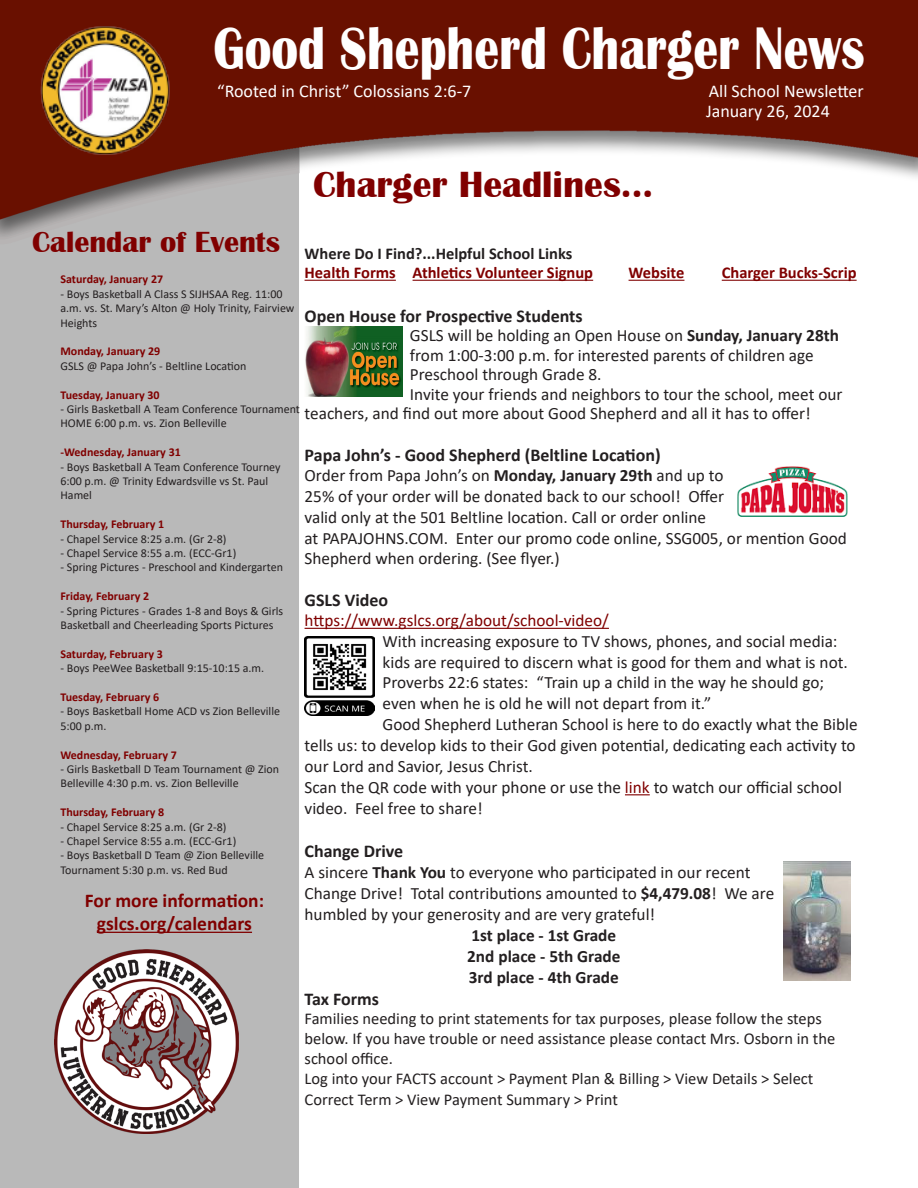
<style>
.page{position:relative;width:918px;height:1188px;background:#fff}
.page>*{position:absolute;margin:0;border:0;box-sizing:border-box;transform-origin:0 0}
.t1{font:700 61.8px "Britannic";color:#fff;scale:.8 1}
.t2{font:700 37.5px "Britannic";color:#800000}
.t3{font:700 30px "Britannic";color:#800000}
.t4{font:700 19.5px "Calibri";color:#800000}
.t5{font:700 18px "Calibri";color:#231f20}
.t6{font:18px "Calibri";color:#fff}
.t7{font:17.25px/20.7px "Calibri";color:#231f20}
.t8{font:700 17.25px "Calibri";color:#231f20}
.t9{font:17.25px "Calibri";color:#800000}
.t10{font:16.5px/19.8px "Calibri";color:#231f20}
.t11{font:700 16.5px "Calibri";color:#800000}
.t12{font:700 16.5px "Calibri";color:#231f20}
.t13{font:12px/14.4px "Calibri";color:#231f20}
.t14{font:700 12px "Calibri";color:#800000}
.s1{font-weight:700}
.s2{color:#800000}
</style>
<div class="page">
<img style="left:0;top:1px;width:918px;height:1187px">
<img style="left:40px;top:25px;width:132px;height:129px">
<hr style="left:305px;top:280px;width:91px;height:1px;background:#800000">
<hr style="left:413px;top:280px;width:180px;height:1px;background:#800000">
<hr style="left:629px;top:280px;width:55px;height:1px;background:#800000">
<hr style="left:722px;top:280px;width:135px;height:1px;background:#800000">
<hr style="left:305px;top:628px;width:304px;height:1px;background:#800000">
<svg style="left:625px;top:794px;width:25px;height:1px"></svg>
<hr style="left:97px;top:932px;width:155px;height:1px;background:#800000">
<img style="left:54px;top:949px;width:185px;height:185px">
<img style="left:305px;top:636px;width:70px;height:79px">
<img style="left:305px;top:326px;width:97px;height:70px">
<img style="left:738px;top:467px;width:113px;height:56px">
<img style="left:783px;top:862px;width:67px;height:119px">
<p class="t1" style="left:214px;top:13px;width:815px">Good Shepherd Charger News</p>
<p class="t6" style="left:706px;top:99px;width:125px">January 26, 2024</p>
<p class="t6" style="left:709px;top:79px;width:156px">All School Newsletter</p>
<p class="t6" style="left:217px;top:79px;width:256px">“Rooted in Christ” Colossians 2:6-7</p>
<p class="t2" style="left:313px;top:163px;width:341px">Charger Headlines...</p>
<p class="t3" style="left:32px;top:225px;width:249px">Calendar of Events</p>
<p class="t12" style="left:305px;top:241px;width:269px">Where Do I Find?...Helpful School Links</p>
<p class="t11" style="left:305px;top:261px;width:290px">Health Forms Athletics Volunteer Signup</p>
<p class="t11" style="left:629px;top:261px;width:57px">Website</p>
<p class="t11" style="left:722px;top:261px;width:136px">Charger Bucks-Scrip</p>
<p class="t5" style="left:305px;top:303px;width:280px">Open House for Prospective Students</p>
<p class="t7" style="left:410px;top:325px;width:431px">GSLS will be holding an Open House on <span class="s1">Sunday, January 28th</span></p>
<p class="t7" style="left:410px;top:344px;width:405px">from 1:00-3:00 p.m. for interested parents of children age</p>
<p class="t7" style="left:410px;top:364px;width:193px">Preschool through Grade 8.</p>
<p class="t7" style="left:410px;top:383px;width:434px">Invite your friends and neighbors to tour the school, meet our</p>
<p class="t7" style="left:305px;top:403px;width:508px">teachers, and find out more about Good Shepherd and all it has to offer!</p>
<p class="t5" style="left:305px;top:442px;width:358px">Papa John’s - Good Shepherd (Beltline Location)</p>
<p class="t7" style="left:305px;top:465px;width:544px">Order from Papa John’s on <span class="s1">Monday, January 29th</span> and up to<br>25% of your order will be donated back to our school! Offer<br>valid only at the 501 Beltline location. Call or order online<br>at PAPAJOHNS.COM. Enter our promo code online, SSG005, or mention Good Shepherd when ordering. (See flyer.)</p>
<p class="t5" style="left:305px;top:587px;width:85px">GSLS Video</p>
<p class="t9" style="left:305px;top:609px;width:306px">https://www.gslcs.org/about/school-video/</p>
<p class="t7" style="left:383px;top:631px;width:457px">With increasing exposure to TV shows, phones, and social media:</p>
<p class="t7" style="left:383px;top:651px;width:467px">kids are required to discern what is good for them and what is not.</p>
<p class="t7" style="left:383px;top:672px;width:443px">Proverbs 22:6 states: “Train up a child in the way he should go;</p>
<p class="t7" style="left:383px;top:693px;width:330px">even when he is old he will not depart from it.”</p>
<p class="t7" style="left:305px;top:713px;width:555px;line-height:21.1px;text-align:justify;text-indent:78px">Good Shepherd Lutheran School is here to do exactly what the Bible tells us: to develop kids to their God given potential, dedicating each activity to our Lord and Savior, Jesus Christ.</p>
<p class="t7" style="left:305px;top:776px;width:539px;line-height:21.6px">Scan the QR code with your phone or use the <span class="s2">link</span> to watch our official school video. Feel free to share!</p>
<p class="t5" style="left:305px;top:838px;width:100px">Change Drive</p>
<p class="t7" style="left:305px;top:861px;width:471px">A sincere <span class="s1">Thank You</span> to everyone who participated in our recent<br>Change Drive! Total contributions amounted to <span class="s1">$4,479.08</span>! We are humbled by your generosity and are very grateful!</p>
<p class="t8" style="left:471px;top:923px;width:146px">1st place - 1st Grade</p>
<p class="t8" style="left:467px;top:944px;width:155px">2nd place - 5th Grade</p>
<p class="t8" style="left:469px;top:965px;width:151px">3rd place - 4th Grade</p>
<p class="t5" style="left:305px;top:986px;width:76px">Tax Forms</p>
<p class="t10" style="left:305px;top:1009px;width:532px">Families needing to print statements for tax purposes, please follow the steps below. If you have trouble or need assistance please contact Mrs. Osborn in the school office.</p>
<p class="t10" style="left:305px;top:1067px;width:510px;line-height:21px">Log into your FACTS account &gt; Payment Plan &amp; Billing &gt; View Details &gt; Select<br>Correct Term &gt; View Payment Summary &gt; Print</p>
<p class="t14" style="left:60px;top:271px;width:104px">Saturday, January 27</p>
<p class="t13" style="left:60px;top:286px;width:236px">- Boys Basketball A Class S SIJHSAA Reg. 11:00 a.m. vs. St. Mary’s Alton @ Holy Trinity, Fairview<br>Heights</p>
<p class="t14" style="left:60px;top:343px;width:101px">Monday, January 29</p>
<p class="t13" style="left:60px;top:358px;width:188px">GSLS @ Papa John’s - Beltline Location</p>
<p class="t14" style="left:60px;top:386px;width:101px">Tuesday, January 30</p>
<p class="t13" style="left:60px;top:401px;width:241px">- Girls Basketball A Team Conference Tournament<br>HOME 6:00 p.m. vs. Zion Belleville</p>
<p class="t14" style="left:60px;top:444px;width:122px">-Wednesday, January 31</p>
<p class="t13" style="left:60px;top:459px;width:222px">- Boys Basketball A Team Conference Tourney<br>6:00 p.m. @ Trinity Edwardsville vs St. Paul<br>Hamel</p>
<p class="t14" style="left:60px;top:516px;width:105px">Thursday, February 1</p>
<p class="t13" style="left:60px;top:531px;width:168px">- Chapel Service 8:25 a.m. (Gr 2-8)</p>
<p class="t13" style="left:60px;top:545px;width:177px">- Chapel Service 8:55 a.m. (ECC-Gr1)</p>
<p class="t13" style="left:60px;top:560px;width:224px">- Spring Pictures - Preschool and Kindergarten</p>
<p class="t14" style="left:60px;top:588px;width:90px">Friday, February 2</p>
<p class="t13" style="left:60px;top:603px;width:224px">- Spring Pictures - Grades 1-8 and Boys &amp; Girls<br>Basketball and Cheerleading Sports Pictures</p>
<p class="t14" style="left:60px;top:645px;width:104px">Saturday, February 3</p>
<p class="t13" style="left:60px;top:661px;width:205px">- Boys PeeWee Basketball 9:15-10:15 a.m.</p>
<p class="t14" style="left:60px;top:688px;width:100px">Tuesday, February 6</p>
<p class="t13" style="left:60px;top:704px;width:221px">- Boys Basketball Home ACD vs Zion Belleville<br>5:00 p.m.</p>
<p class="t14" style="left:60px;top:746px;width:118px">Wednesday, February 7</p>
<p class="t13" style="left:60px;top:761px;width:220px">- Girls Basketball D Team Tournament @ Zion<br>Belleville 4:30 p.m. vs. Zion Belleville</p>
<p class="t14" style="left:60px;top:804px;width:105px">Thursday, February 8</p>
<p class="t13" style="left:60px;top:819px;width:168px">- Chapel Service 8:25 a.m. (Gr 2-8)</p>
<p class="t13" style="left:60px;top:833px;width:177px">- Chapel Service 8:55 a.m. (ECC-Gr1)</p>
<p class="t13" style="left:60px;top:848px;width:205px">- Boys Basketball D Team @ Zion Belleville<br>Tournament 5:30 p.m. vs. Red Bud</p>
<p class="t4" style="left:85px;top:886px;width:181px">For more information:</p>
<p class="t4" style="left:97px;top:910px;width:157px">gslcs.org/calendars</p>
</div>
